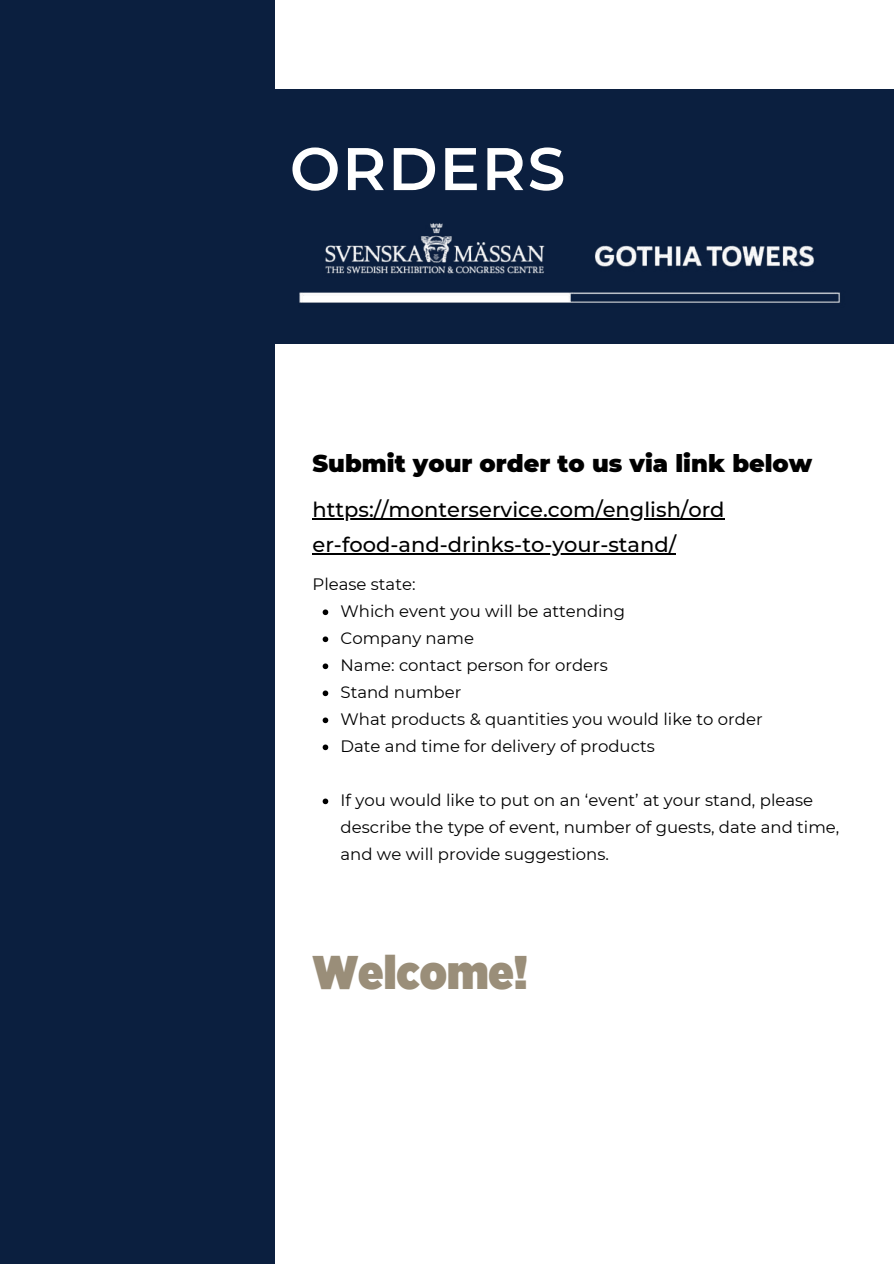
<style>
.page{position:relative;width:894px;height:1264px;background:#fff}
.page>*{position:absolute;margin:0;border:0;box-sizing:border-box;transform-origin:0 0}
.t1{font:600 60px "Montserrat";letter-spacing:.03em;color:#fff}
.t2{font:900 47.25px "Gotham Narrow";color:#9a8e79}
.t3{font:900 24px "Montserrat";color:#000}
.t4{font:500 21px/34.8px "Montserrat";color:#000}
.t5{font:16.5px/27px "Montserrat";color:#000}
</style>
<div class="page">
<div style="left:0;top:0;width:275px;height:1263px;background:#0b1f3f"></div>
<div style="left:89px;top:89px;width:804px;height:255px;background:#0b1f3f"></div>
<img style="left:299px;top:223px;width:541px;height:80px">
<hr style="left:312px;top:518px;width:412px;height:1px;background:#000">
<hr style="left:312px;top:553px;width:364px;height:1px;background:#000">
<svg style="left:322px;top:609px;width:6px;height:6px"></svg>
<svg style="left:322px;top:636px;width:6px;height:6px"></svg>
<svg style="left:322px;top:663px;width:6px;height:6px"></svg>
<svg style="left:322px;top:690px;width:6px;height:6px"></svg>
<svg style="left:322px;top:717px;width:6px;height:6px"></svg>
<svg style="left:322px;top:744px;width:6px;height:6px"></svg>
<svg style="left:322px;top:798px;width:6px;height:6px"></svg>
<h1 class="t1" style="left:290px;top:126px;width:277px">ORDERS</h1>
<h3 class="t3" style="left:312px;top:446px;width:501px">Submit your order to us via link below</h3>
<p class="t4" style="left:312px;top:491px;width:413px">https://monterservice.com/english/ord er-food-and-drinks-to-your-stand/</p>
<p class="t5" style="left:340px;top:570px;width:423px;text-indent:-28px">Please state:<br>Which event you will be attending<br>Company name<br>Name: contact person for orders<br>Stand number<br>What products &amp; quantities you would like to order<br>Date and time for delivery of products</p>
<p class="t5" style="left:340px;top:786px;width:500px">If you would like to put on an 8event9 at your stand, please describe the type of event, number of guests, date and time, and we will provide suggestions.</p>
<h2 class="t2" style="left:312px;top:940px;width:217px">Welcome!</h2>
</div>
